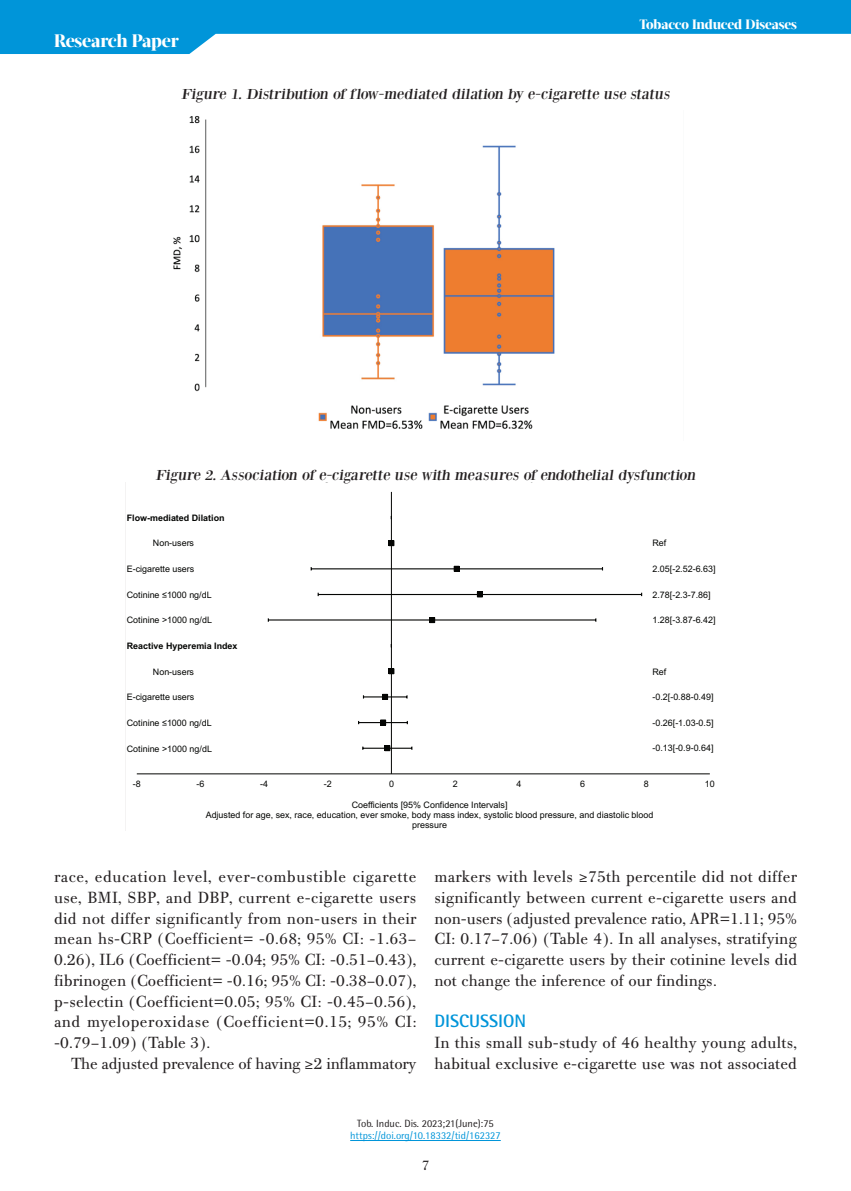
<style>
.page{position:relative;width:851px;height:1191px;background:#fff}
.page>*{position:absolute;margin:0;border:0;box-sizing:border-box;transform-origin:0 0}
.t1{font:800 18px "Acta Display W04";letter-spacing:-.01em;color:#fff}
.t2{font:700 18px "Rotis Semi Sans Hel";color:#0095d9}
.t3{font:17.25px/20.7px "PF Bodoni Text";color:#231f20;text-align:justify}
.t4{font:15px "Bodoni XT";color:#231f20;scale:1.1 1}
.t5{font:15px "PF Bodoni Text";color:#231f20}
.t6{font:800 13.5px "Acta Display W04";letter-spacing:-.01em;color:#fff}
.t7{font:10.65px "Arial";color:#040503}
.t8{font:10.5px "Rotis Semi Sans Hel";color:#0095d9}
.t9{font:10.5px "Rotis Semi Sans Hel";color:#231f20}
.t10{font:8.85px/10.2px "Arial";color:#040503;text-align:center}
.t11{font:700 8.85px "Arial";color:#040503}
.s1{font-family:"Georgia";font-size:15px}
</style>
<div class="page">
<svg style="left:0;top:0;width:850px;height:54px;fill:#0095d9"></svg>
<hr style="left:350px;top:1140px;width:150px;height:1px;background:#0095d9">
<img style="left:173px;top:116px;width:382px;height:313px">
<svg style="left:136px;top:491px;width:574px;height:284px"></svg>
<p class="t1" style="left:54px;top:30px;width:126px">Research Paper</p>
<p class="t6" style="left:639px;top:17px;width:159px">Tobacco Induced Diseases</p>
<p class="t4" style="left:181px;top:85px;width:448px">Figure 1. Distribution of flow-mediated dilation by e-cigarette use status</p>
<p class="t4" style="left:155px;top:466px;width:495px">Figure 2. Association of e-cigarette use with measures of endothelial dysfunction</p>
<p class="t7" style="left:236px;top:469px;width:344px">Association of E-cigarette Use with Measures of Endothelial Dysfunction</p>
<p class="t11" style="left:127px;top:511px;width:99px">Flow-mediated Dilation</p>
<p class="t10" style="left:153px;top:538px;width:43px">Non-users</p>
<p class="t10" style="left:127px;top:564px;width:69px">E-cigarette users</p>
<p class="t10" style="left:127px;top:589px;width:86px">Cotinine ≤1000 ng/dL</p>
<p class="t10" style="left:127px;top:615px;width:87px">Cotinine &gt;1000 ng/dL</p>
<p class="t11" style="left:127px;top:639px;width:112px">Reactive Hyperemia Index</p>
<p class="t10" style="left:153px;top:666px;width:43px">Non-users</p>
<p class="t10" style="left:127px;top:692px;width:69px">E-cigarette users</p>
<p class="t10" style="left:127px;top:717px;width:86px">Cotinine ≤1000 ng/dL</p>
<p class="t10" style="left:127px;top:743px;width:87px">Cotinine &gt;1000 ng/dL</p>
<p class="t10" style="left:652px;top:538px;width:15px">Ref</p>
<p class="t10" style="left:652px;top:564px;width:65px">2.05[-2.52-6.63]</p>
<p class="t10" style="left:652px;top:589px;width:60px">2.78[-2.3-7.86]</p>
<p class="t10" style="left:652px;top:615px;width:65px">1.28[-3.87-6.42]</p>
<p class="t10" style="left:652px;top:666px;width:15px">Ref</p>
<p class="t10" style="left:652px;top:692px;width:63px">-0.2[-0.88-0.49]</p>
<p class="t10" style="left:652px;top:717px;width:63px">-0.26[-1.03-0.5]</p>
<p class="t10" style="left:652px;top:743px;width:63px">-0.13[-0.9-0.64]</p>
<p class="t10" style="left:133px;top:779px;width:9px">-8</p>
<p class="t10" style="left:196px;top:779px;width:9px">-6</p>
<p class="t10" style="left:260px;top:779px;width:9px">-4</p>
<p class="t10" style="left:324px;top:779px;width:9px">-2</p>
<p class="t10" style="left:389px;top:779px;width:6px">0</p>
<p class="t10" style="left:452px;top:779px;width:6px">2</p>
<p class="t10" style="left:516px;top:779px;width:6px">4</p>
<p class="t10" style="left:580px;top:779px;width:6px">6</p>
<p class="t10" style="left:643px;top:779px;width:6px">8</p>
<p class="t10" style="left:704px;top:779px;width:11px">10</p>
<p class="t10" style="left:206px;top:799px;width:449px">Coefficients [95% Confidence Intervals]<br>Adjusted for age, sex, race, education, ever smoke, body mass index, systolic blood pressure, and diastolic blood pressure</p>
<p class="t3" style="left:54px;top:866px;width:364px">race, education level, ever-combustible cigarette use, BMI, SBP, and DBP, current e-cigarette users did not differ significantly from non-users in their mean hs-CRP (Coefficient= -0.68; 95% CI: -1.63– 0.26), IL6 (Coefficient= -0.04; 95% CI: -0.51–0.43), fibrinogen (Coefficient= -0.16; 95% CI: -0.38–0.07), p-selectin (Coefficient=0.05; 95% CI: -0.45–0.56), and myeloperoxidase (Coefficient=0.15; 95% CI: -0.79–1.09) (Table 3).</p>
<p class="t3" style="left:71px;top:1053px;width:347px">The adjusted prevalence of having <span class="s1">≥</span>2 inflammatory</p>
<p class="t3" style="left:434px;top:866px;width:364px">markers with levels <span class="s1">≥</span>75th percentile did not differ significantly between current e-cigarette users and non-users (adjusted prevalence ratio, APR=1.11; 95% CI: 0.17–7.06) (Table 4). In all analyses, stratifying current e-cigarette users by their cotinine levels did not change the inference of our findings.</p>
<p class="t2" style="left:434px;top:1010px;width:93px">DISCUSSION</p>
<p class="t3" style="left:434px;top:1032px;width:364px">In this small sub-study of 46 healthy young adults, habitual exclusive e-cigarette use was not associated</p>
<p class="t9" style="left:357px;top:1116px;width:138px">Tob. Induc. Dis. 2023;21(June):75</p>
<p class="t8" style="left:350px;top:1129px;width:152px">https://doi.org/10.18332/tid/162327</p>
<p class="t5" style="left:421px;top:1156px;width:9px">7</p>
</div>
